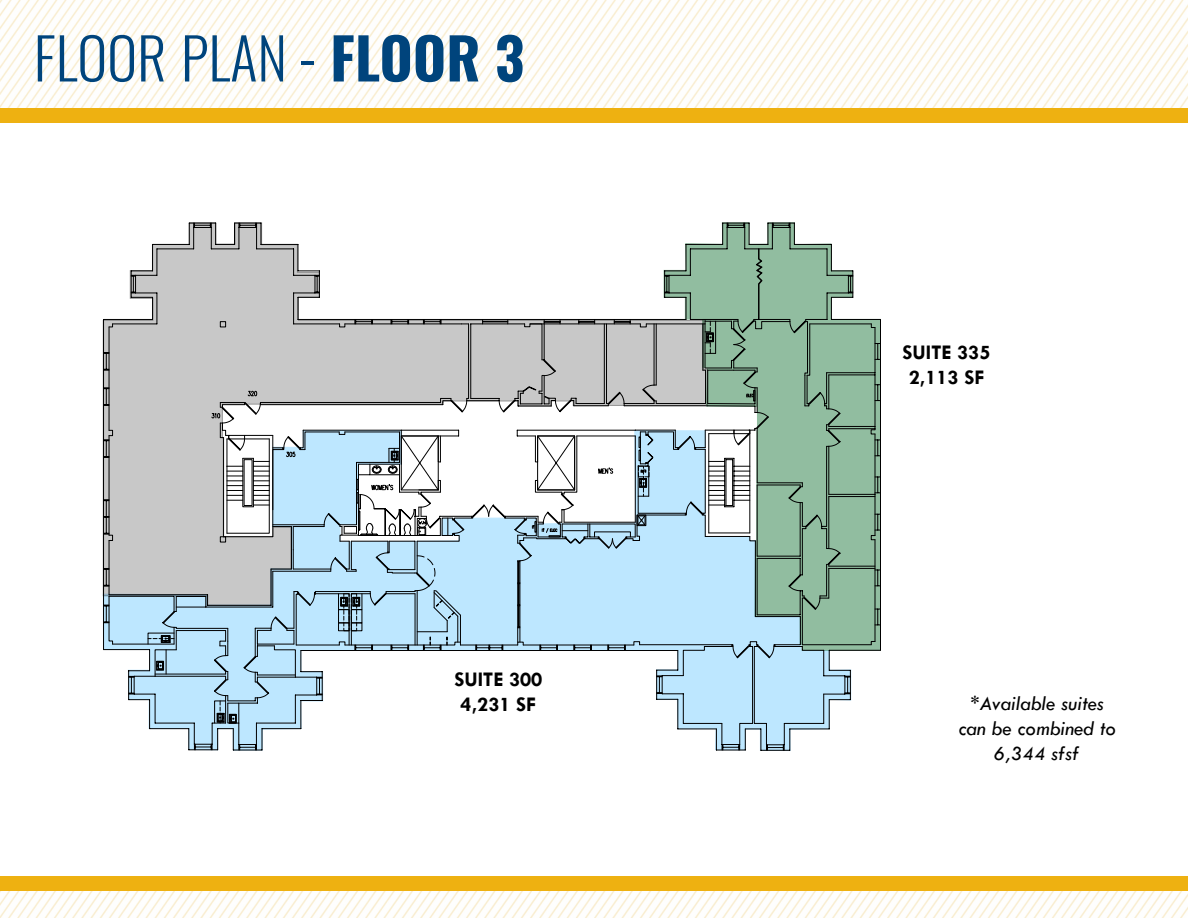
<style>
.page{position:relative;width:1188px;height:918px;background:#fff}
.page>*{position:absolute;margin:0;border:0;box-sizing:border-box;transform-origin:0 0}
.t1{font:300 57px "Oswald";color:#00447c}
.t2{font:italic 21px/25.2px "Tw Cen";color:#000;text-align:center}
.t3{font:700 21px/25.2px "Tw Cen";color:#000}
.s1{font-weight:700}
</style>
<div class="page">
<img style="left:0;top:0;width:1188px;height:918px">
<div style="left:0;top:121px;width:1187px;height:757px;background:#fff"></div>
<div style="left:0;top:108px;width:1188px;height:15px;background:#eeb111"></div>
<div style="left:0;top:876px;width:1188px;height:15px;background:#eeb111"></div>
<svg style="left:708px;top:222px;width:173px;height:429px;fill:#91bda0"></svg>
<svg style="left:103px;top:430px;width:748px;height:321px"></svg>
<svg style="left:103px;top:222px;width:605px;height:384px"></svg>
<h1 class="t1" style="left:34px;top:8px;width:492px">FLOOR PLAN - <span class="s1">FLOOR 3</span></h1>
<p class="t3" style="left:455px;top:666px;width:89px">SUITE 300<br>4,231 SF</p>
<p class="t3" style="left:903px;top:339px;width:89px">SUITE 335<br>2,113 SF</p>
<p class="t2" style="left:958px;top:690px;width:159px">*Available suites can be combined to<br>6,344 sfsf</p>
</div>
